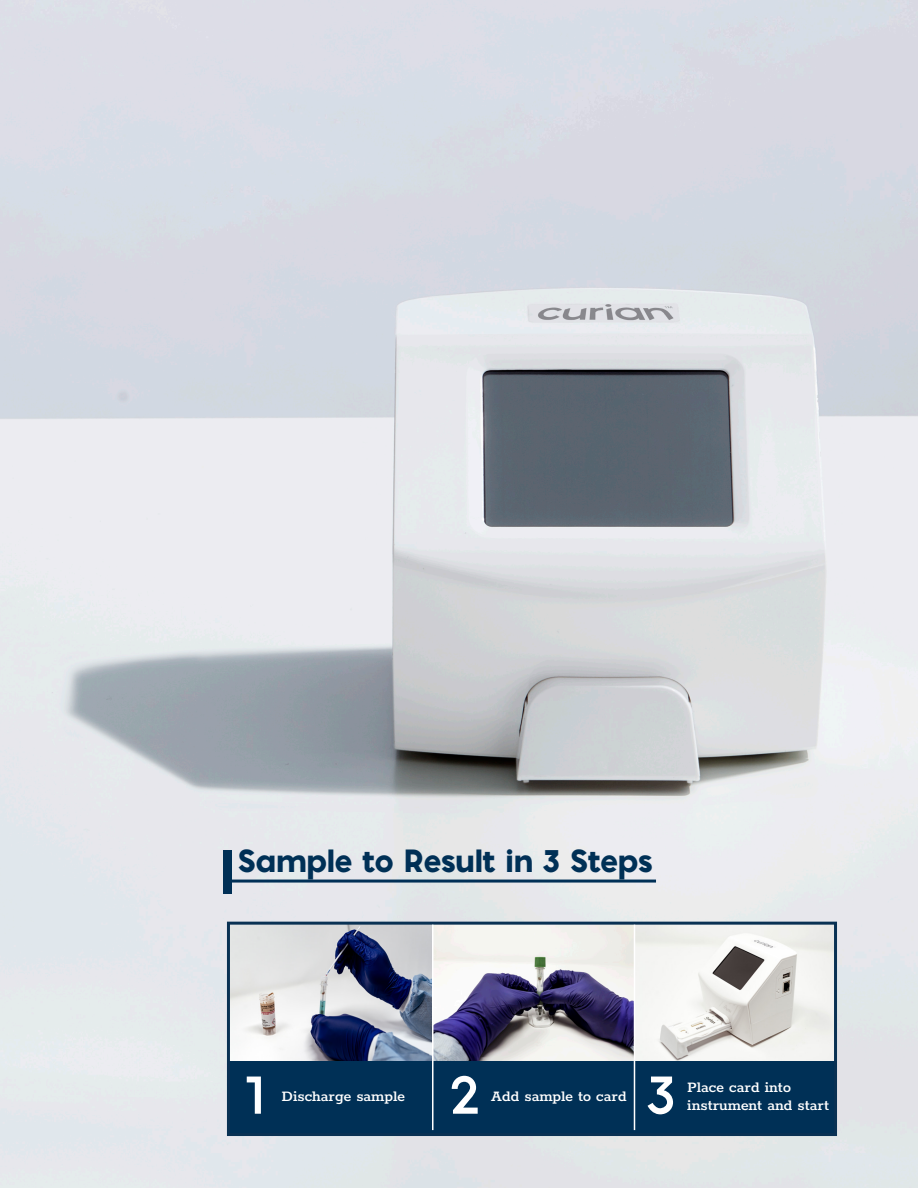
<style>
.page{position:relative;width:918px;height:1188px;background:#fff}
.page>*{position:absolute;margin:0;border:0;box-sizing:border-box;transform-origin:0 0}
.Body_Copy{font:700 51px "Pontiac";color:#fff}
.t1{font:900 30px "Pontiac";letter-spacing:-.01em;color:#003056}
.Body_Copy-2{font:600 16.5px/18px "Rokkitt";color:#fff}
</style>
<div class="page">
<img style="left:0;top:0;width:918px;height:1188px">
<img style="left:231px;top:926px;width:403px;height:135px">
<img style="left:635px;top:926px;width:198px;height:135px">
<hr style="left:228px;top:880px;width:428px;height:3px;background:#003056">
<div style="left:224px;top:850px;width:8px;height:44px;background:#003056"></div>
<div style="left:228px;top:1061px;width:608px;height:74px;background:#003056"></div>
<div style="left:227px;top:922px;width:610px;height:214px;border:3px solid #093153"></div>
<hr style="left:432px;top:925px;width:1px;height:205px;background:#fff">
<hr style="left:634px;top:925px;width:1px;height:205px;background:#fff">
<p class="t1" style="left:238px;top:838px;width:417px">Sample to Result in 3 Steps</p>
<p class="Body_Copy" style="left:246px;top:1058px;width:20px">1</p>
<p class="Body_Copy-2" style="left:282px;top:1086px;width:125px">Discharge sample</p>
<p class="Body_Copy" style="left:451px;top:1058px;width:30px">2</p>
<p class="Body_Copy-2" style="left:491px;top:1086px;width:137px">Add sample to card</p>
<p class="Body_Copy" style="left:647px;top:1058px;width:29px">3</p>
<p class="Body_Copy-2" style="left:687px;top:1077px;width:143px">Place card into instrument and start</p>
</div>
